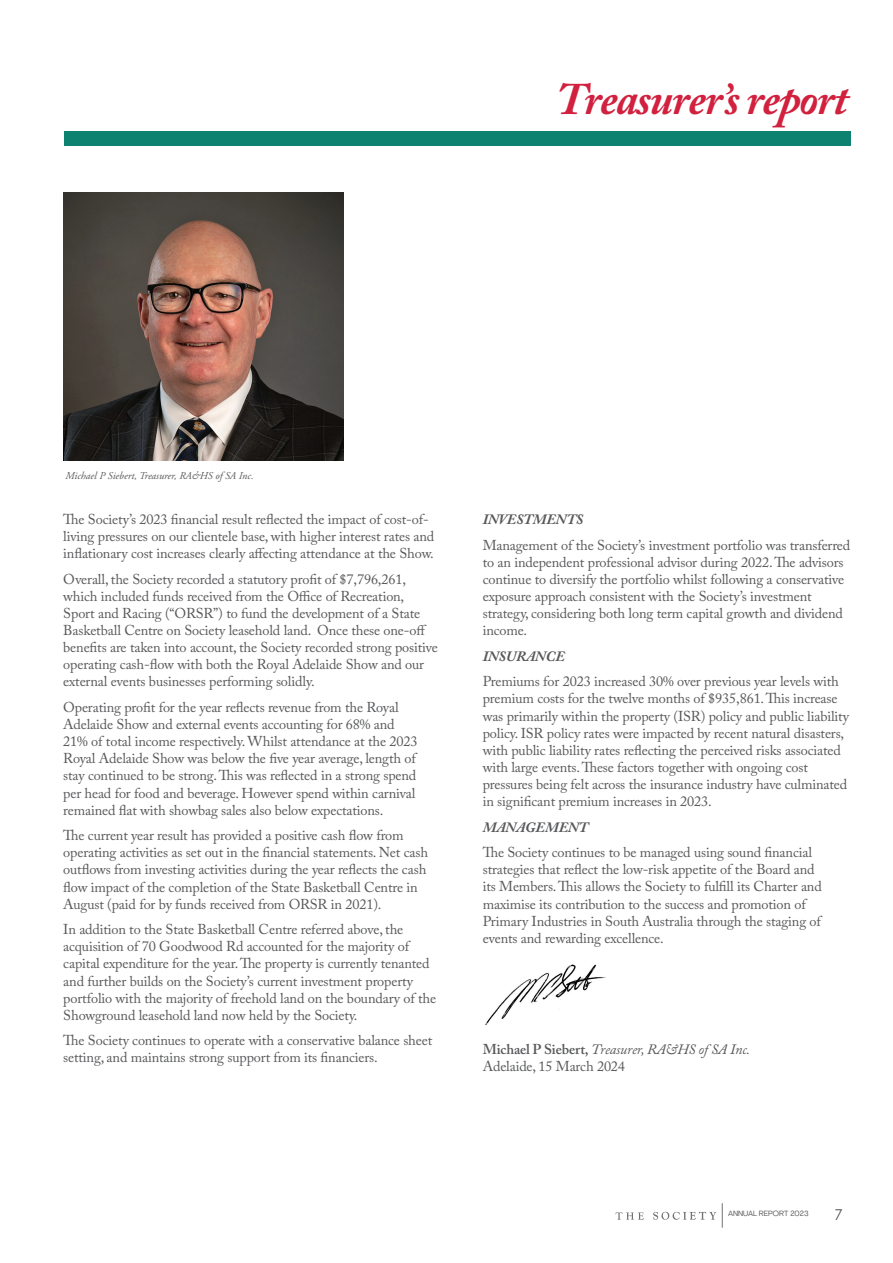
<style>
.page{position:relative;width:893px;height:1263px;background:#fff}
.page>*{position:absolute;margin:0;border:0;box-sizing:border-box;transform-origin:0 0}
.t1{font:italic 700 45px "Adobe Caslon Pro";letter-spacing:-.03em;color:#d1213e}
.t2{font:15px "Century Gothic Pro";color:#57585a}
.t3{font:14.25px/17.1px "Adobe Caslon Pro";letter-spacing:-.01em;color:#57585a}
.t4{font:italic 14.25px/17.2px "Adobe Caslon Pro";letter-spacing:-.01em;color:#57585a}
.t5{font:italic 700 14.25px "Adobe Caslon Pro";letter-spacing:-.01em;color:#57585a}
.t6{font:italic 10.5px "Adobe Garamond Pro";color:#57585a}
.t7{font:7.5px "Agrandir Variable";color:#57585a}
.s1{font-weight:600;font-style:normal}
.s2{font-style:normal}
</style>
<div class="page">
<svg style="left:653px;top:1212px;width:63px;height:8px"></svg>
<svg style="left:615px;top:1212px;width:29px;height:8px"></svg>
<svg style="left:722px;top:1203px;width:1px;height:25px"></svg>
<img style="left:64px;top:193px;width:280px;height:267px">
<div style="left:64px;top:131px;width:786px;height:15px;background:#0e8271"></div>
<img style="left:485px;top:964px;width:121px;height:61px">
<p class="t1" style="left:556px;top:72px;width:293px">Treasurer’s report</p>
<p class="t6" style="left:65px;top:469px;width:190px">Michael P Siebert, Treasurer, RA&amp;HS of SA Inc.</p>
<p class="t3" style="left:63px;top:510px;width:372px">The Society’s 2023 financial result reflected the impact of cost-of&shy;living pressures on our clientele base, with higher interest rates and inflationary cost increases clearly affecting attendance at the Show.</p>
<p class="t3" style="left:63px;top:570px;width:376px">Overall, the Society recorded a statutory profit of $7,796,261, which included funds received from the Office of Recreation, Sport and Racing (“ORSR”) to fund the development of a State Basketball Centre on Society leasehold land. Once these one-off benefits are taken into account, the Society recorded strong positive operating cash-flow with both the Royal Adelaide Show and our external events businesses performing solidly.</p>
<p class="t3" style="left:63px;top:698px;width:356px">Operating profit for the year reflects revenue from the Royal Adelaide Show and external events accounting for 68% and 21% of total income respectively. Whilst attendance at the 2023<br>Royal Adelaide Show was below the five year average, length of stay continued to be strong. This was reflected in a strong spend per head for food and beverage. However spend within carnival remained flat with showbag sales also below expectations.</p>
<p class="t3" style="left:63px;top:827px;width:366px">The current year result has provided a positive cash flow from operating activities as set out in the financial statements. Net cash outflows from investing activities during the year reflects the cash flow impact of the completion of the State Basketball Centre in August (paid for by funds received from ORSR in 2021).</p>
<p class="t3" style="left:63px;top:921px;width:374px">In addition to the State Basketball Centre referred above, the acquisition of 70 Goodwood Rd accounted for the majority of capital expenditure for the year. The property is currently tenanted and further builds on the Society’s current investment property portfolio with the majority of freehold land on the boundary of the Showground leasehold land now held by the Society.</p>
<p class="t3" style="left:63px;top:1032px;width:370px">The Society continues to operate with a conservative balance sheet setting, and maintains strong support from its financiers.</p>
<p class="t5" style="left:483px;top:511px;width:102px">INVESTMENTS</p>
<p class="t3" style="left:483px;top:536px;width:369px">Management of the Society’s investment portfolio was transferred to an independent professional advisor during 2022. The advisors continue to diversify the portfolio whilst following a conservative exposure approach consistent with the Society’s investment strategy, considering both long term capital growth and dividend income.</p>
<p class="t5" style="left:483px;top:647px;width:84px">INSURANCE</p>
<p class="t3" style="left:483px;top:673px;width:368px">Premiums for 2023 increased 30% over previous year levels with premium costs for the twelve months of $935,861. This increase was primarily within the property (ISR) policy and public liability policy. ISR policy rates were impacted by recent natural disasters, with public liability rates reflecting the perceived risks associated with large events. These factors together with ongoing cost pressures being felt across the insurance industry have culminated in significant premium increases in 2023.</p>
<p class="t5" style="left:483px;top:818px;width:107px">MANAGEMENT</p>
<p class="t3" style="left:483px;top:844px;width:341px">The Society continues to be managed using sound financial strategies that reflect the low-risk appetite of the Board and its Members. This allows the Society to fulfill its Charter and maximise its contribution to the success and promotion of Primary Industries in South Australia through the staging of events and rewarding excellence.</p>
<p class="t4" style="left:483px;top:1040px;width:269px"><span class="s1">Michael P Siebert,</span> Treasurer, RA&amp;HS of SA Inc.<br><span class="s2">Adelaide, 15 March 2024</span></p>
<p class="t7" style="left:728px;top:1209px;width:82px">ANNUAL REPORT 2023</p>
<p class="t2" style="left:834px;top:1205px;width:10px">7</p>
</div>
